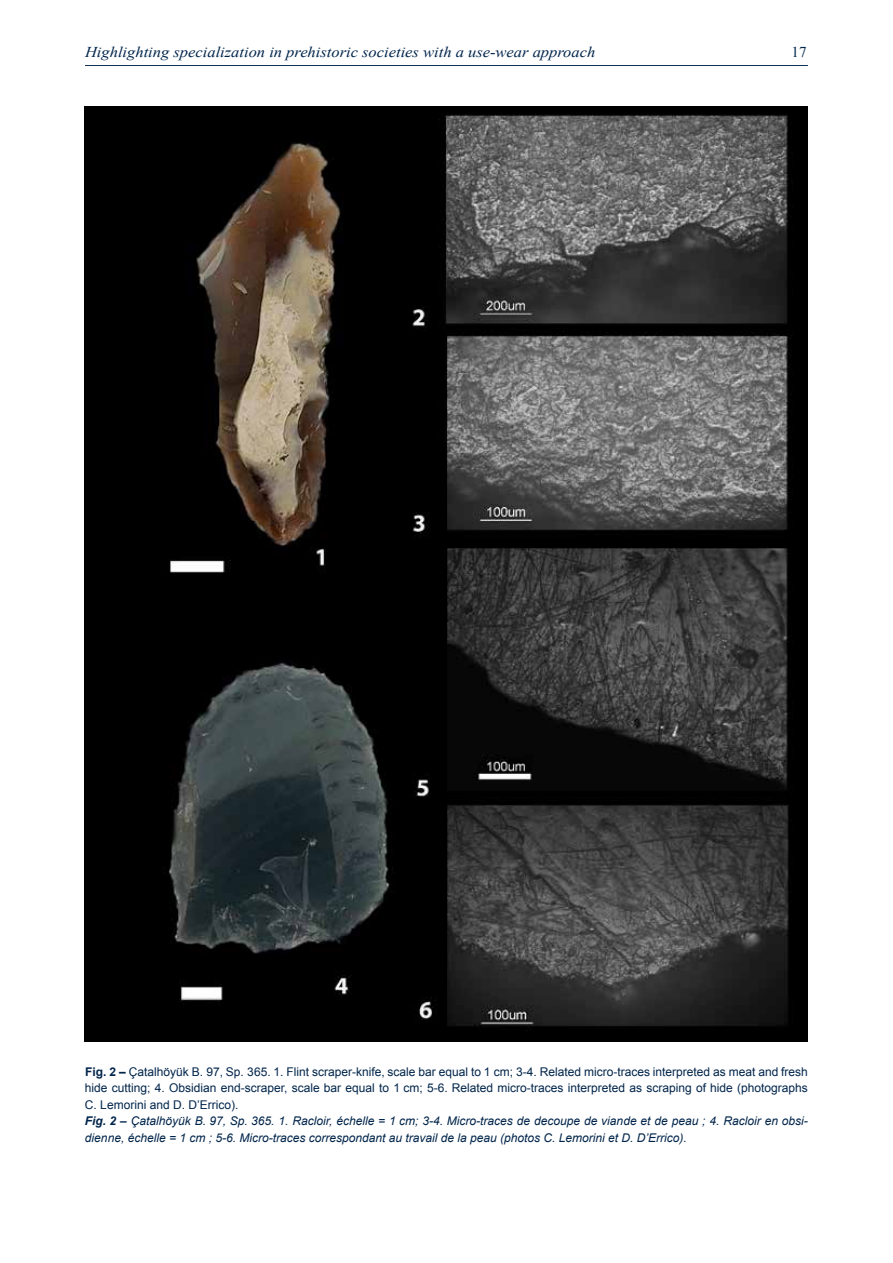
<style>
.page{position:relative;width:893px;height:1263px;background:#fff}
.page>*{position:absolute;margin:0;border:0;box-sizing:border-box;transform-origin:0 0}
.t1{font:italic 15px "Times New Roman";color:#00254b;scale:1.1 1}
.t2{font:15px "Times New Roman";color:#00254b}
.t3{font:12px/16.5px "Arial";color:#00254b}
.s1{font-weight:700}
.s2{font-weight:700;font-style:italic}
.s3{font-style:italic}
</style>
<div class="page">
<hr style="left:85px;top:65px;width:723px;height:1px;background:#00254b">
<img style="left:85px;top:106px;width:723px;height:936px">
<p class="t1" style="left:85px;top:42px;width:465px">Highlighting specialization in prehistoric societies with a use-wear approach</p>
<p class="t2" style="left:792px;top:42px;width:16px">17</p>
<p class="t3" style="left:85px;top:1063px;width:724px"><span class="s1">Fig. 2 –</span> Çatalhöyük B. 97, Sp. 365. 1. Flint scraper-knife, scale bar equal to 1 cm; 3-4. Related micro-traces interpreted as meat and fresh hide cutting; 4. Obsidian end-scraper, scale bar equal to 1 cm; 5-6. Related micro-traces interpreted as scraping of hide (photographs C. Lemorini and D. D’Errico).<br><span class="s2">Fig. 2 –</span> <span class="s3">Çatalhöyük B. 97, Sp. 365. 1. Racloir, échelle = 1 cm; 3-4. Micro-traces de decoupe de viande et de peau ; 4. Racloir en obsi&shy;dienne, échelle = 1 cm ; 5-6. Micro-traces correspondant au travail de la peau (photos C. Lemorini et D. D’Errico).</span></p>
</div>
